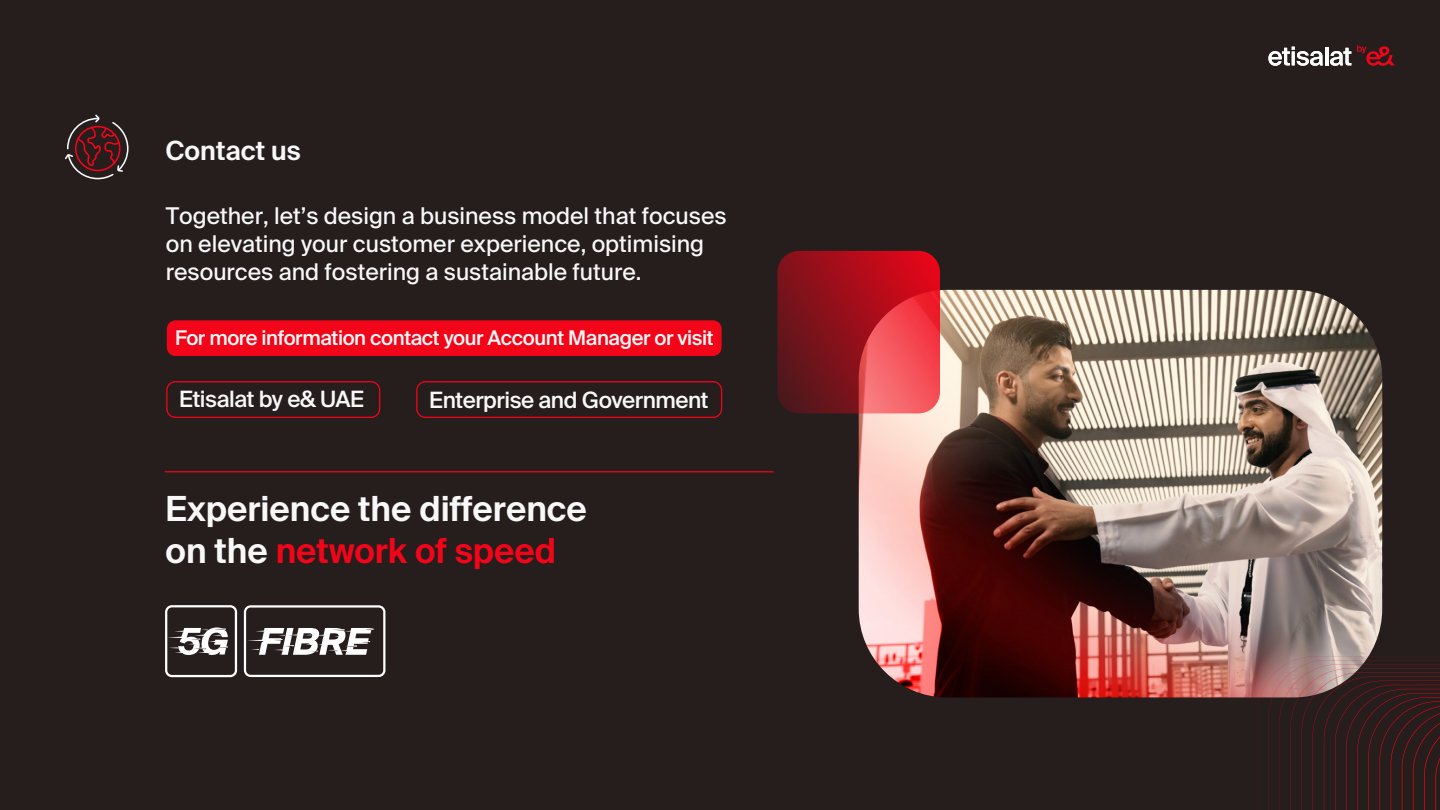
<style>
.page{position:relative;width:1440px;height:810px;background:#261d1d}
.page>*{position:absolute;margin:0;border:0;box-sizing:border-box;transform-origin:0 0}
.t1{font:600 34.58px/41.5px "Suisse Intl";color:#f8f8f8}
.t2{font:600 26.4px "Suisse Intl";color:#f8f8f8}
.t3{font:23.1px/27.7px "Suisse Intl";color:#f8f8f8}
.t4{font:500 22.5px "Suisse Intl";letter-spacing:-.02em;color:#f8f8f8}
.t5{font:500 20.25px "Suisse Intl";letter-spacing:-.02em;color:#f8f8f8}
.s1{color:#f20519}
</style>
<div class="page">
<img style="left:859px;top:290px;width:523px;height:407px">
<svg style="left:1257px;top:559px;width:183px;height:251px"></svg>
<svg style="left:777px;top:251px;width:163px;height:162px;background:#af242e"></svg>
<svg style="left:65px;top:115px;width:64px;height:64px"></svg>
<div style="left:166px;top:381px;width:214px;height:37px;border:1px solid #f20519;border-radius:9px"></div>
<div style="left:416px;top:381px;width:306px;height:37px;border:1px solid #f20519;border-radius:9px"></div>
<div style="left:167px;top:320px;width:555px;height:36px;background:#f20519;border-radius:9px"></div>
<hr style="left:165px;top:471px;width:608px;height:1px;background:#f20519">
<svg style="left:165px;top:605px;width:72px;height:72px"></svg>
<svg style="left:244px;top:605px;width:141px;height:72px"></svg>
<svg style="left:1268px;top:47px;width:55px;height:19px"></svg>
<hr style="left:1325px;top:47px;width:3px;height:18px;background:#fff">
<svg style="left:1330px;top:48px;width:21px;height:18px"></svg>
<svg style="left:1357px;top:45px;width:38px;height:21px"></svg>
<p class="t2" style="left:166px;top:136px;width:137px">Contact us</p>
<p class="t3" style="left:166px;top:202px;width:562px">Together, let’s design a business model that focuses on elevating your customer experience, optimising resources and fostering a sustainable future.</p>
<p class="t5" style="left:175px;top:327px;width:540px">For more information contact your Account Manager or visit</p>
<p class="t4" style="left:179px;top:386px;width:186px">Etisalat by e&amp; UAE</p>
<p class="t4" style="left:429px;top:387px;width:281px">Enterprise and Government</p>
<h1 class="t1" style="left:166px;top:489px;width:423px">Experience the difference on the <span class="s1">network of speed</span></h1>
</div>
